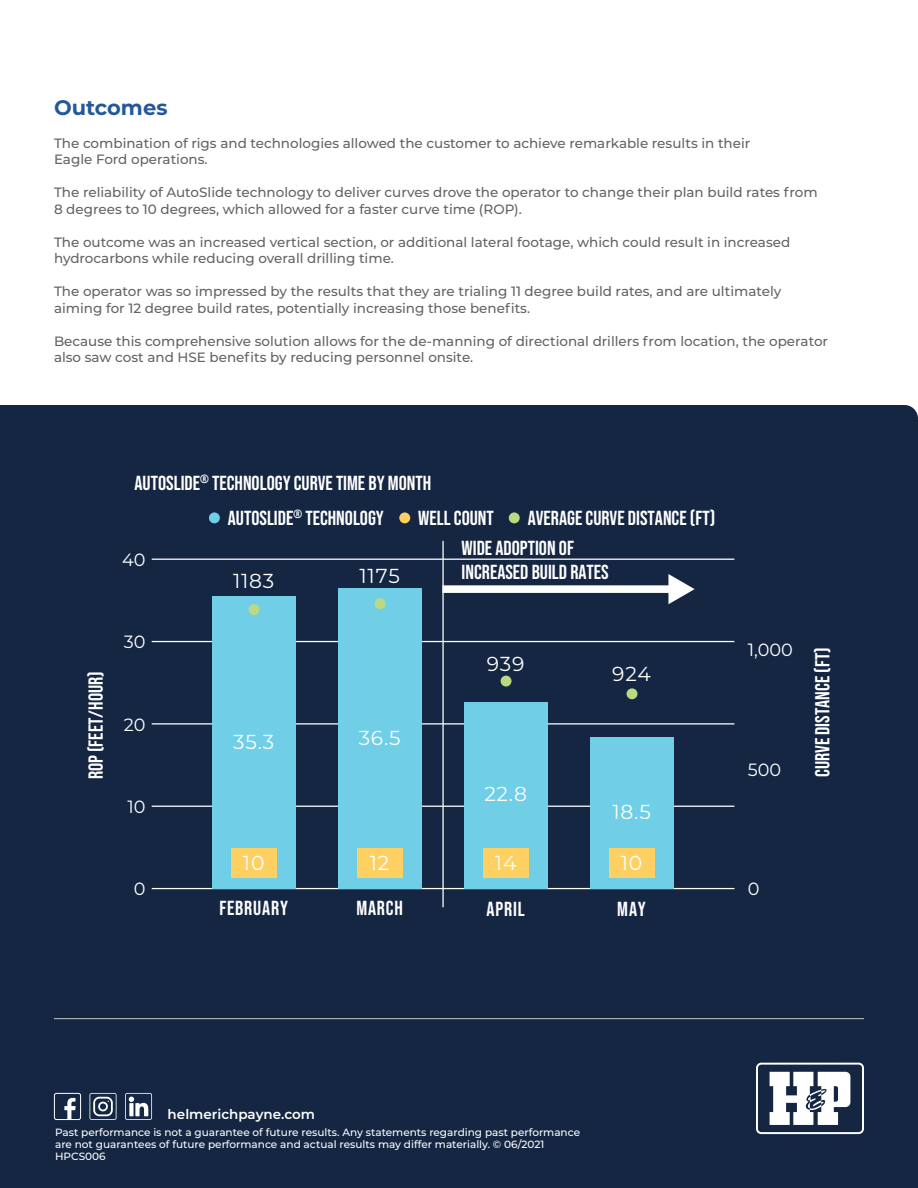
<style>
.page{position:relative;width:918px;height:1188px;background:#fff}
.page>*{position:absolute;margin:0;border:0;box-sizing:border-box;transform-origin:0 0}
.t1{font:700 21px "Montserrat";color:#24589a}
.t2{font:20.25px/24.3px "Bebas Neue";color:#fff}
.t3{font:20.25px "Montserrat";letter-spacing:.04em;color:#fff}
.t4{font:20.25px "Bebas Neue";letter-spacing:.04em;color:#fff}
.t5{font:17.7px "Montserrat";color:#fff}
.t6{font:500 13.5px/16.5px "Montserrat";color:#636366}
.t7{font:600 13.5px "Montserrat";color:#fff}
.t8{font:500 10.5px/12px "Montserrat";color:#fff}
</style>
<div class="page">
<div style="left:0;top:405px;width:918px;height:783px;background:#142642"></div>
<svg style="left:756px;top:1063px;width:108px;height:71px"></svg>
<hr style="left:54px;top:1018px;width:810px;height:1px;background:#c7c8ca">
<svg style="left:125px;top:1093px;width:27px;height:27px"></svg>
<svg style="left:90px;top:1093px;width:27px;height:27px"></svg>
<div style="left:54px;top:1093px;width:27px;height:27px;border:1px solid #fff;border-radius:2px"></div>
<svg style="left:64px;top:1098px;width:12px;height:22px"></svg>
<hr style="left:152px;top:559px;width:582px;height:1px;background:#fff">
<hr style="left:152px;top:641px;width:582px;height:1px;background:#fff">
<hr style="left:152px;top:723px;width:582px;height:2px;background:#fff">
<hr style="left:152px;top:806px;width:582px;height:1px;background:#fff">
<hr style="left:152px;top:888px;width:582px;height:1px;background:#fff">
<div style="left:212px;top:596px;width:84px;height:293px;background:#70cee6"></div>
<div style="left:338px;top:588px;width:84px;height:301px;background:#70cee6"></div>
<div style="left:464px;top:702px;width:84px;height:187px;background:#70cee6"></div>
<div style="left:590px;top:737px;width:84px;height:152px;background:#70cee6"></div>
<hr style="left:442px;top:541px;width:2px;height:366px;background:#fff">
<div style="left:249px;top:604px;width:11px;height:11px;background:#bcd981;border-radius:50%"></div>
<div style="left:209px;top:512px;width:11px;height:11px;background:#70cee6;border-radius:50%"></div>
<div style="left:399px;top:512px;width:11px;height:11px;background:#fed061;border-radius:50%"></div>
<div style="left:509px;top:512px;width:11px;height:11px;background:#bcd981;border-radius:50%"></div>
<div style="left:375px;top:598px;width:11px;height:11px;background:#bcd981;border-radius:50%"></div>
<div style="left:501px;top:676px;width:11px;height:11px;background:#bcd981;border-radius:50%"></div>
<div style="left:627px;top:688px;width:10px;height:11px;background:#bcd981;border-radius:50%"></div>
<div style="left:442px;top:585px;width:231px;height:8px;background:#fff"></div>
<svg style="left:668px;top:574px;width:27px;height:30px"></svg>
<div style="left:231px;top:848px;width:46px;height:29px;background:#fed061"></div>
<div style="left:357px;top:848px;width:46px;height:29px;background:#fed061"></div>
<div style="left:483px;top:848px;width:46px;height:29px;background:#fed061"></div>
<div style="left:609px;top:848px;width:46px;height:29px;background:#fed061"></div>
<p class="t1" style="left:54px;top:92px;width:115px">Outcomes</p>
<p class="t6" style="left:54px;top:134px;width:698px">The combination of rigs and technologies allowed the customer to achieve remarkable results in their<br>Eagle Ford operations.</p>
<p class="t6" style="left:54px;top:184px;width:765px">The reliability of AutoSlide technology to deliver curves drove the operator to change their plan build rates from</p>
<p class="t6" style="left:54px;top:200px;width:469px">8 degrees to 10 degrees, which allowed for a faster curve time (ROP).</p>
<p class="t6" style="left:54px;top:233px;width:738px">The outcome was an increased vertical section, or additional lateral footage, which could result in increased hydrocarbons while reducing overall drilling time.</p>
<p class="t6" style="left:54px;top:283px;width:729px">The operator was so impressed by the results that they are trialing 11 degree build rates, and are ultimately aiming for 12 degree build rates, potentially increasing those benefits.</p>
<p class="t6" style="left:54px;top:332px;width:776px">Because this comprehensive solution allows for the de-manning of directional drillers from location, the operator</p>
<p class="t6" style="left:54px;top:349px;width:421px">also saw cost and HSE benefits by reducing personnel onsite.</p>
<p class="t2" style="left:135px;top:471px;width:298px">AUTOSLIDE<sup>®</sup> TECHNOLOGY CURVE TIME BY MONTH</p>
<p class="t5" style="left:122px;top:547px;width:25px">40</p>
<p class="t2" style="left:83px;top:779px;width:110px;rotate:-90deg">ROP (FEET/HOUR)</p>
<p class="t5" style="left:124px;top:630px;width:23px">30</p>
<p class="t5" style="left:124px;top:712px;width:23px">20</p>
<p class="t5" style="left:128px;top:794px;width:20px">10</p>
<p class="t5" style="left:134px;top:877px;width:13px">0</p>
<p class="t2" style="left:228px;top:506px;width:158px">AUTOSLIDE<sup>®</sup> TECHNOLOGY</p>
<p class="t2" style="left:418px;top:506px;width:77px">WELL COUNT</p>
<p class="t2" style="left:528px;top:506px;width:189px">AVERAGE CURVE DISTANCE (FT)</p>
<p class="t3" style="left:233px;top:567px;width:43px">1183</p>
<p class="t3" style="left:359px;top:562px;width:42px">1175</p>
<p class="t3" style="left:233px;top:728px;width:42px">35.3</p>
<p class="t3" style="left:359px;top:723px;width:43px">36.5</p>
<p class="t2" style="left:462px;top:536px;width:149px">WIDE ADOPTION OF<br>INCREASED BUILD RATES</p>
<p class="t3" style="left:487px;top:650px;width:39px">939</p>
<p class="t3" style="left:484px;top:780px;width:44px">22.8</p>
<p class="t3" style="left:612px;top:660px;width:40px">924</p>
<p class="t3" style="left:612px;top:798px;width:40px">18.5</p>
<p class="t3" style="left:243px;top:849px;width:23px">10</p>
<p class="t3" style="left:370px;top:849px;width:21px">12</p>
<p class="t3" style="left:495px;top:849px;width:23px">14</p>
<p class="t3" style="left:621px;top:849px;width:23px">10</p>
<p class="t4" style="left:219px;top:897px;width:70px">FEBRUARY</p>
<p class="t2" style="left:356px;top:896px;width:48px">MARCH</p>
<p class="t2" style="left:487px;top:897px;width:40px">APRIL</p>
<p class="t2" style="left:617px;top:897px;width:30px">MAY</p>
<p class="t5" style="left:748px;top:638px;width:47px">1,000</p>
<p class="t5" style="left:748px;top:757px;width:35px">500</p>
<p class="t2" style="left:810px;top:777px;width:131px;rotate:-90deg">CURVE DISTANCE (FT)</p>
<p class="t5" style="left:748px;top:877px;width:13px">0</p>
<p class="t7" style="left:168px;top:1105px;width:149px">helmerichpayne.com</p>
<p class="t8" style="left:55px;top:1126px;width:527px">Past performance is not a guarantee of future results. Any statements regarding past performance are not guarantees of future performance and actual results may differ materially. © 06/2021</p>
<p class="t8" style="left:55px;top:1150px;width:52px">HPCS006</p>
</div>
